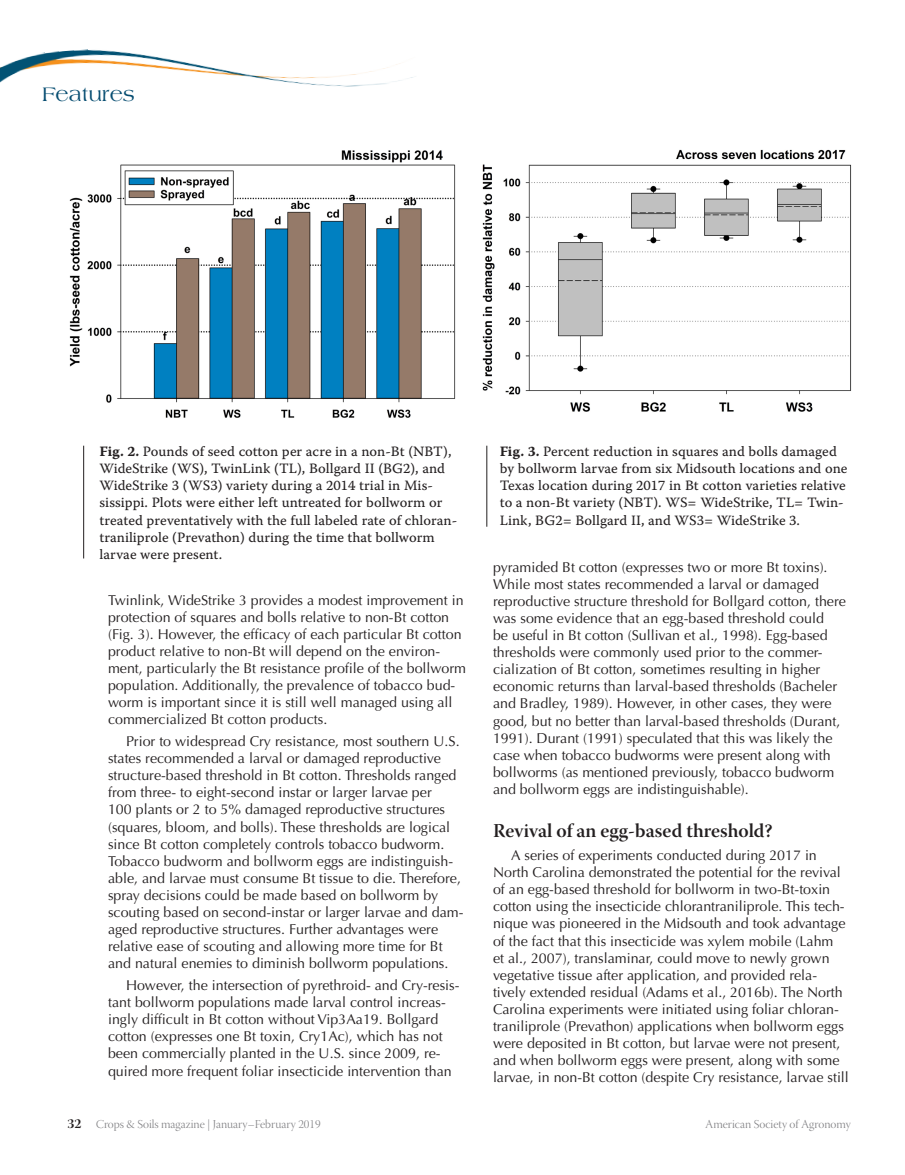
<style>
.page{position:relative;width:905px;height:1175px;background:#fff}
.page>*{position:absolute;margin:0;border:0;box-sizing:border-box;transform-origin:0 0}
.t1{font:21px "Americana";color:#064d71}
.heading_3_C_S_2010{font:19.5px "Warnock Pro Semibold Subh";color:#231f20}
.body_text_C_S_2010_r{font:14.25px/17.1px "Optima";color:#231f20}
.caption_C_S_2010{font:14.25px/17.1px "Warnock Pro Capt";color:#231f20}
.t2{font:12px "Warnock Pro Light Disp";color:#808083}
.s1{font-family:"Warnock Pro Bold Capt"}
.s2{font-family:"Warnock Pro Bold Disp";font-size:13.5px;color:#231f20}
</style>
<div class="page">
<img style="left:0;top:49px;width:413px;height:38px">
<img style="left:69px;top:150px;width:387px;height:268px">
<img style="left:482px;top:149px;width:370px;height:263px">
<hr style="left:83px;top:446px;width:1px;height:112px;background:#231f20">
<hr style="left:486px;top:446px;width:1px;height:80px;background:#231f20">
<p class="t1" style="left:42px;top:82px;width:94px">Features</p>
<p class="caption_C_S_2010" style="left:99px;top:443px;width:359px"><span class="s1">Fig. 2.</span> Pounds of seed cotton per acre in a non-Bt (NBT), WideStrike (WS), TwinLink (TL), Bollgard II (BG2), and WideStrike 3 (WS3) variety during a 2014 trial in Mis&shy;sissippi. Plots were either left untreated for bollworm or treated preventatively with the full labeled rate of chloran&shy;traniliprole (Prevathon) during the time that bollworm larvae were present.</p>
<p class="caption_C_S_2010" style="left:500px;top:443px;width:349px"><span class="s1">Fig. 3.</span> Percent reduction in squares and bolls damaged by bollworm larvae from six Midsouth locations and one Texas location during 2017 in Bt cotton varieties relative to a non-Bt variety (NBT). WS= WideStrike, TL= Twin-Link, BG2= Bollgard II, and WS3= WideStrike 3.</p>
<p class="body_text_C_S_2010_r" style="left:493px;top:558px;width:354px">pyramided Bt cotton (expresses two or more Bt toxins).<br>While most states recommended a larval or damaged reproductive structure threshold for Bollgard cotton, there was some evidence that an egg-based threshold could<br>be useful in Bt cotton (Sullivan et al., 1998). Egg-based thresholds were commonly used prior to the commer&shy;cialization of Bt cotton, sometimes resulting in higher economic returns than larval-based thresholds (Bacheler and Bradley, 1989). However, in other cases, they were good, but no better than larval-based thresholds (Durant, 1991). Durant (1991) speculated that this was likely the case when tobacco budworms were present along with bollworms (as mentioned previously, tobacco budworm and bollworm eggs are indistinguishable).</p>
<p class="heading_3_C_S_2010" style="left:493px;top:818px;width:281px">Revival of an egg-based threshold?</p>
<p class="body_text_C_S_2010_r" style="left:493px;top:847px;width:357px;text-indent:18px">A series of experiments conducted during 2017 in North Carolina demonstrated the potential for the revival of an egg-based threshold for bollworm in two-Bt-toxin cotton using the insecticide chlorantraniliprole. This tech&shy;nique was pioneered in the Midsouth and took advantage of the fact that this insecticide was xylem mobile (Lahm<br>et al., 2007), translaminar, could move to newly grown vegetative tissue after application, and provided rela&shy;tively extended residual (Adams et al., 2016b). The North Carolina experiments were initiated using foliar chloran&shy;traniliprole (Prevathon) applications when bollworm eggs were deposited in Bt cotton, but larvae were not present, and when bollworm eggs were present, along with some larvae, in non-Bt cotton (despite Cry resistance, larvae still</p>
<p class="body_text_C_S_2010_r" style="left:108px;top:591px;width:359px">Twinlink, WideStrike 3 provides a modest improvement in protection of squares and bolls relative to non-Bt cotton (Fig. 3). However, the efficacy of each particular Bt cotton product relative to non-Bt will depend on the environ&shy;ment, particularly the Bt resistance profile of the bollworm population. Additionally, the prevalence of tobacco bud&shy;worm is important since it is still well managed using all commercialized Bt cotton products.</p>
<p class="body_text_C_S_2010_r" style="left:108px;top:733px;width:357px;text-indent:18px">Prior to widespread Cry resistance, most southern U.S. states recommended a larval or damaged reproductive structure-based threshold in Bt cotton. Thresholds ranged from three- to eight-second instar or larger larvae per<br>100 plants or 2 to 5% damaged reproductive structures (squares, bloom, and bolls). These thresholds are logical since Bt cotton completely controls tobacco budworm.<br>Tobacco budworm and bollworm eggs are indistinguish&shy;able, and larvae must consume Bt tissue to die. Therefore, spray decisions could be made based on bollworm by scouting based on second-instar or larger larvae and dam&shy;aged reproductive structures. Further advantages were relative ease of scouting and allowing more time for Bt and natural enemies to diminish bollworm populations.</p>
<p class="body_text_C_S_2010_r" style="left:108px;top:976px;width:353px;text-indent:18px">However, the intersection of pyrethroid- and Cry-resis&shy;tant bollworm populations made larval control increas&shy;ingly difficult in Bt cotton without Vip3Aa19. Bollgard cotton (expresses one Bt toxin, Cry1Ac), which has not been commercially planted in the U.S. since 2009, re&shy;quired more frequent foliar insecticide intervention than</p>
<p class="t2" style="left:68px;top:1118px;width:254px"><span class="s2">32</span> Crops &amp; Soils magazine | January–February 2019</p>
<p class="t2" style="left:705px;top:1118px;width:147px">American Society of Agronomy</p>
</div>
